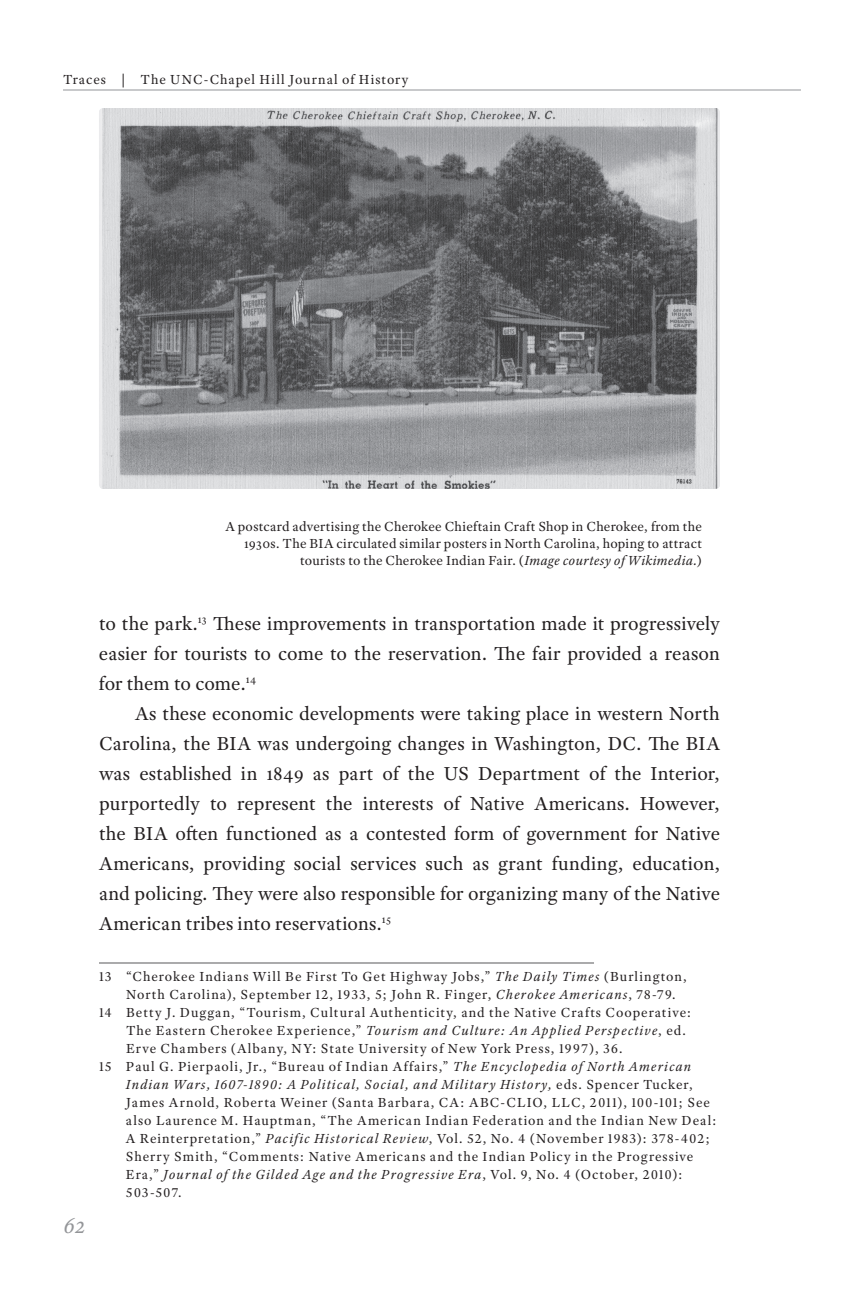
<style>
.page{position:relative;width:864px;height:1296px;background:#fff}
.page>*{position:absolute;margin:0;border:0;box-sizing:border-box;transform-origin:0 0}
.t1{font:italic 24px "Adobe Text Pro";color:#939598}
.t2{font:20px/30px "Adobe Text Pro";letter-spacing:.005em;color:#231f20;text-align:justify}
.t3{font:14px "Adobe Text Pro";letter-spacing:.065em;color:#231f20}
.t4{font:italic 14px "Adobe Text Pro";letter-spacing:.08em;color:#231f20}
.t5{font:14px/16.8px "Adobe Text Pro";letter-spacing:.02em;color:#231f20;text-align:right}
.s1{font-style:italic}
.s2{font-style:normal}
</style>
<div class="page">
<hr style="left:63px;top:90px;width:738px;height:1px;background:#939598">
<hr style="left:99px;top:962px;width:495px;height:1px;background:#57585a">
<img style="left:99px;top:108px;width:621px;height:381px">
<p class="t3" style="left:63px;top:70px;width:347px">Traces | The UNC-Chapel Hill Journal of History</p>
<p class="t5" style="left:225px;top:518px;width:478px">A postcard advertising the Cherokee Chieftain Craft Shop in Cherokee, from the<br>1930s. The BIA circulated similar posters in North Carolina, hoping to attract tourists to the Cherokee Indian Fair. (<span class="s1">Image courtesy of Wikimedia.</span>)</p>
<h2 class="t2" style="left:99px;top:608px;width:623px">to the park.<sup>13</sup> These improvements in transportation made it progressively easier for tourists to come to the reservation. The fair provided a reason for them to come.<sup>14</sup></h2>
<p class="t2" style="left:99px;top:698px;width:623px;text-indent:36px">As these economic developments were taking place in western North Carolina, the BIA was undergoing changes in Washington, DC. The BIA was established in 1849 as part of the US Department of the Interior, purportedly to represent the interests of Native Americans. However, the BIA often functioned as a contested form of government for Native Americans, providing social services such as grant funding, education, and policing. They were also responsible for organizing many of the Native American tribes into reservations.<sup>15</sup></p>
<h1 class="t1" style="left:63px;top:1210px;width:24px">62</h1>
<p class="t3" style="left:99px;top:968px;width:589px">13 “Cherokee Indians Will Be First To Get Highway Jobs,” <span class="s1">The Daily Times</span> (Burlington,</p>
<p class="t3" style="left:126px;top:986px;width:551px">North Carolina), September 12, 1933, 5; John R. Finger, <span class="s1">Cherokee Americans</span>, 78-79.</p>
<p class="t3" style="left:99px;top:1004px;width:594px">14 Betty J. Duggan, “Tourism, Cultural Authenticity, and the Native Crafts Cooperative:</p>
<p class="t4" style="left:126px;top:1022px;width:561px"><span class="s2">The Eastern Cherokee Experience,”</span> Tourism and Culture: An Applied Perspective<span class="s2">, ed.</span></p>
<p class="t3" style="left:126px;top:1040px;width:498px">Erve Chambers (Albany, NY: State University of New York Press, 1997), 36.</p>
<p class="t3" style="left:99px;top:1058px;width:593px">15 Paul G. Pierpaoli, Jr., “Bureau of Indian Affairs,” <span class="s1">The Encyclopedia of North American</span></p>
<p class="t4" style="left:126px;top:1076px;width:568px">Indian Wars, 1607-1890: A Political, Social, and Military History, <span class="s2">eds. Spencer Tucker,</span></p>
<p class="t3" style="left:126px;top:1094px;width:585px">James Arnold, Roberta Weiner (Santa Barbara, CA: ABC-CLIO, LLC, 2011), 100-101; See</p>
<p class="t3" style="left:126px;top:1112px;width:592px">also Laurence M. Hauptman, “The American Indian Federation and the Indian New Deal:</p>
<p class="t3" style="left:126px;top:1130px;width:585px">A Reinterpretation,” <span class="s1">Pacific Historical Review</span>, Vol. 52, No. 4 (November 1983): 378-402;</p>
<p class="t3" style="left:126px;top:1148px;width:569px">Sherry Smith, “Comments: Native Americans and the Indian Policy in the Progressive</p>
<p class="t4" style="left:126px;top:1166px;width:558px"><span class="s2">Era,”</span> Journal of the Gilded Age and the Progressive Era<span class="s2">, Vol. 9, No. 4 (October, 2010):</span></p>
<p class="t3" style="left:126px;top:1184px;width:57px">503-507.</p>
</div>
